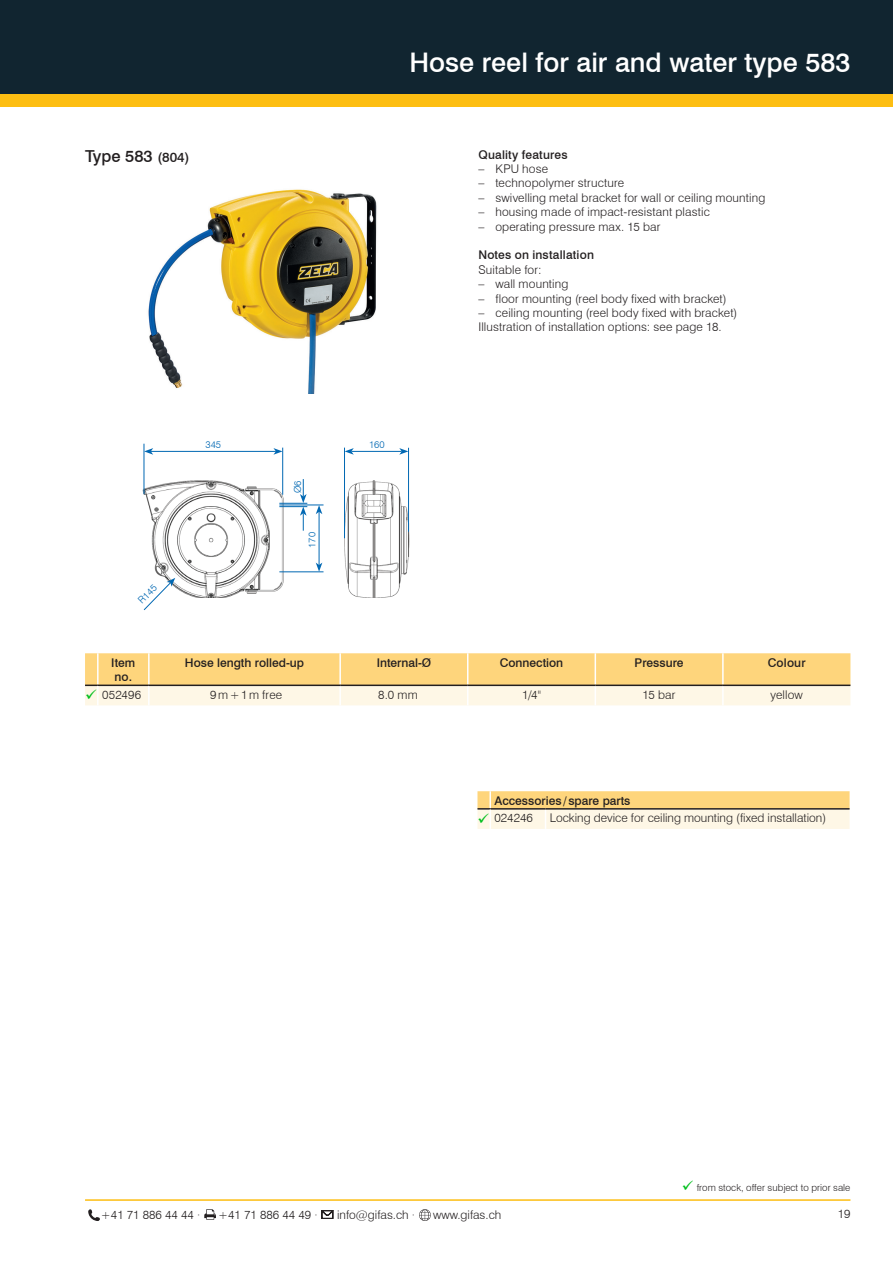
<style>
.page{position:relative;width:893px;height:1263px;background:#fff}
.page>*{position:absolute;margin:0;border:0;box-sizing:border-box;transform-origin:0 0}
.t1{font:500 27px "Swiss 721 BT";color:#fff}
.t2{font:500 16.5px "Swiss 721 BT";color:#231f20}
.t3{font:300 12px/14.4px "Swiss 721 BT";letter-spacing:.01em;color:#231f20}
.t4{font:500 12px/14.4px "Swiss 721 BT";color:#231f20}
.t5{font:300 9.75px "Swiss 721 BT";color:#231f20}
.t6{font:300 9.75px "Swiss 721 BT";color:#0168b3}
.s1{font-size:13.5px}
.s2{color:#00bf1d}
</style>
<div class="page">
<div style="left:0;top:89px;width:893px;height:17px;background:#fdbe12"></div>
<div style="left:0;top:0;width:893px;height:94px;background:#112530"></div>
<hr style="left:85px;top:1199px;width:765px;height:2px;background:#fdbe12">
<svg style="left:88px;top:1209px;width:12px;height:12px"></svg>
<svg style="left:204px;top:1209px;width:12px;height:11px"></svg>
<svg style="left:322px;top:1210px;width:11px;height:9px"></svg>
<svg style="left:419px;top:1209px;width:12px;height:12px"></svg>
<img style="left:142px;top:475px;width:151px;height:122px">
<img style="left:344px;top:475px;width:66px;height:122px">
<img style="left:148px;top:189px;width:229px;height:205px">
<hr style="left:279px;top:572px;width:44px;height:1px;background:#0168b3">
<hr style="left:279px;top:505px;width:44px;height:1px;background:#0168b3">
<hr style="left:282px;top:448px;width:1px;height:47px;background:#0168b3">
<hr style="left:344px;top:448px;width:1px;height:90px;background:#0168b3">
<hr style="left:408px;top:448px;width:1px;height:84px;background:#0168b3">
<hr style="left:319px;top:512px;width:1px;height:53px;background:#0168b3">
<svg style="left:316px;top:563px;width:6px;height:9px"></svg>
<svg style="left:316px;top:505px;width:6px;height:9px"></svg>
<hr style="left:144px;top:444px;width:1px;height:50px;background:#0168b3">
<svg style="left:279px;top:479px;width:28px;height:52px"></svg>
<svg style="left:142px;top:575px;width:33px;height:36px"></svg>
<hr style="left:151px;top:451px;width:125px;height:1px;background:#0168b3">
<svg style="left:144px;top:448px;width:9px;height:7px"></svg>
<svg style="left:273px;top:448px;width:10px;height:7px"></svg>
<hr style="left:351px;top:451px;width:51px;height:1px;background:#0168b3">
<svg style="left:345px;top:448px;width:9px;height:7px"></svg>
<svg style="left:399px;top:448px;width:9px;height:7px"></svg>
<div style="left:306px;top:522px;width:12px;height:36px;background:#fff"></div>
<svg style="left:85px;top:653px;width:765px;height:52px;background:#f7dca1"></svg>
<svg style="left:477px;top:791px;width:373px;height:38px;background:#f5dfaf"></svg>
<h1 class="t1" style="left:409px;top:46px;width:443px">Hose reel for air and water type 583</h1>
<h2 class="t2" style="left:85px;top:146px;width:106px">Type 583 <span class="s1">(804)</span></h2>
<p class="t4" style="left:478px;top:147px;width:91px">Quality features</p>
<p class="t3" style="left:478px;top:161px;width:71px">– KPU hose</p>
<p class="t3" style="left:478px;top:176px;width:147px">– technopolymer structure</p>
<p class="t3" style="left:478px;top:190px;width:288px">– swivelling metal bracket for wall or ceiling mounting</p>
<p class="t3" style="left:478px;top:205px;width:233px">– housing made of impact-resistant plastic</p>
<p class="t3" style="left:478px;top:219px;width:184px">– operating pressure max. 15 bar</p>
<p class="t4" style="left:478px;top:248px;width:117px">Notes on installation</p>
<p class="t3" style="left:478px;top:262px;width:65px">Suitable for:</p>
<p class="t3" style="left:478px;top:277px;width:92px">– wall mounting</p>
<p class="t3" style="left:478px;top:291px;width:250px">– floor mounting (reel body fixed with bracket)</p>
<p class="t3" style="left:478px;top:305px;width:260px">– ceiling mounting (reel body fixed with bracket)<br>Illustration of installation options: see page 18.</p>
<p class="t6" style="left:206px;top:438px;width:17px">345</p>
<p class="t6" style="left:369px;top:438px;width:17px">160</p>
<p class="t6" style="left:292px;top:493px;width:14px;rotate:-90deg">Ø6</p>
<p class="t6" style="left:136px;top:598px;width:23px;rotate:-45deg">R145</p>
<p class="t6" style="left:306px;top:548px;width:17px;rotate:-90deg">170</p>
<p class="t4" style="left:111px;top:655px;width:25px">Item no.</p>
<p class="t4" style="left:185px;top:655px;width:121px">Hose length rolled-up</p>
<p class="t4" style="left:377px;top:655px;width:56px">Internal-Ø</p>
<p class="t4" style="left:500px;top:655px;width:65px">Connection</p>
<p class="t4" style="left:635px;top:655px;width:51px">Pressure</p>
<p class="t4" style="left:768px;top:655px;width:40px">Colour</p>
<p class="t3" style="left:85px;top:687px;width:58px"><span class="s2">✓</span> 052496</p>
<p class="t3" style="left:210px;top:687px;width:74px">9m+1m free</p>
<p class="t3" style="left:378px;top:687px;width:41px">8.0 mm</p>
<p class="t3" style="left:522px;top:687px;width:20px">1/4"</p>
<p class="t3" style="left:643px;top:687px;width:34px">15 bar</p>
<p class="t3" style="left:770px;top:687px;width:34px">yellow</p>
<p class="t4" style="left:494px;top:793px;width:138px">Accessories/spare parts</p>
<p class="t3" style="left:477px;top:811px;width:57px"><span class="s2">✓</span> 024246</p>
<p class="t3" style="left:550px;top:811px;width:278px">Locking device for ceiling mounting (fixed installation)</p>
<p class="t5" style="left:682px;top:1181px;width:170px"><span class="s2">✓</span> from stock, offer subject to prior sale</p>
<p class="t3" style="left:101px;top:1207px;width:101px">+41 71 886 44 44 ·</p>
<p class="t3" style="left:218px;top:1207px;width:101px">+41 71 886 44 49 ·</p>
<p class="t3" style="left:337px;top:1207px;width:80px">info@gifas.ch ·</p>
<p class="t3" style="left:433px;top:1207px;width:70px">www.gifas.ch</p>
<p class="t3" style="left:838px;top:1207px;width:14px">19</p>
</div>
